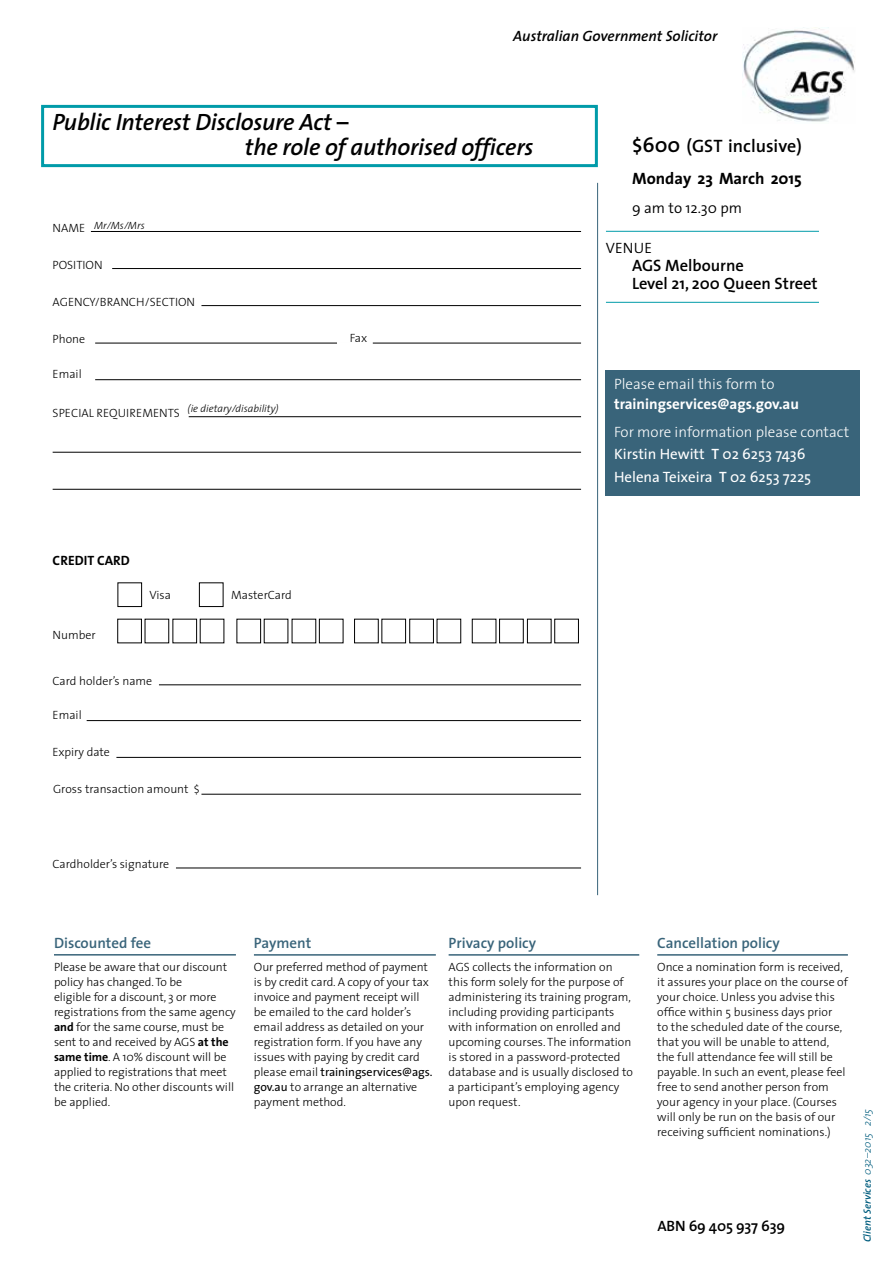
<style>
.page{position:relative;width:893px;height:1263px;background:#fff}
.page>*{position:absolute;margin:0;border:0;box-sizing:border-box;transform-origin:0 0}
.t1{font:italic 600 23.7px/25.2px "The Sans";letter-spacing:-.01em;color:#000}
.t2{font:600 18px "The Sans";color:#000}
.t3{font:600 16.5px/18px "The Sans";color:#000}
.t4{font:700 16.5px "The Sans";color:#000}
.t5{font:15px/22.5px "The Sans";color:#fff}
.t6{font:600 15px "The Sans";color:#39647a}
.t7{font:italic 600 15px "The Sans";color:#000}
.t8{font:700 15px "The Sans";color:#fff}
.t9{font:300 15px "The Sans";color:#fff}
.t10{font:300 15px "The Sans";color:#000}
.t11{font:600 15px "The Sans";letter-spacing:-.01em;color:#000}
.t12{font:700 13.5px "The Sans";color:#000}
.t13{font:300 12px/15px "The Sans";color:#000}
.t14{font:italic 300 10.5px "The Sans";color:#000}
.t15{font:italic 600 10.5px "The Sans";color:#005d7e}
.s1{font-style:normal;font-size:12px}
.s2{font-size:21px}
.s3{font-weight:300}
.s4{font-weight:600}
.s5{font-weight:700}
.s6{font-weight:400}
</style>
<div class="page">
<hr style="left:91px;top:231px;width:490px;height:1px;background:#000">
<hr style="left:112px;top:268px;width:469px;height:1px;background:#000">
<hr style="left:201px;top:305px;width:380px;height:1px;background:#000">
<hr style="left:95px;top:343px;width:486px;height:1px;background:#000">
<hr style="left:95px;top:379px;width:486px;height:1px;background:#000">
<hr style="left:189px;top:416px;width:392px;height:1px;background:#000">
<hr style="left:53px;top:452px;width:528px;height:1px;background:#000">
<hr style="left:53px;top:489px;width:528px;height:1px;background:#000">
<hr style="left:159px;top:684px;width:422px;height:1px;background:#000">
<hr style="left:87px;top:720px;width:494px;height:1px;background:#000">
<hr style="left:116px;top:757px;width:465px;height:1px;background:#000">
<hr style="left:201px;top:794px;width:380px;height:1px;background:#000">
<hr style="left:176px;top:868px;width:405px;height:1px;background:#000">
<img style="left:743px;top:28px;width:112px;height:94px">
<div style="left:117px;top:619px;width:25px;height:24px;border:1px solid #000"></div>
<div style="left:409px;top:619px;width:25px;height:24px;border:1px solid #000"></div>
<div style="left:554px;top:619px;width:25px;height:24px;border:1px solid #000"></div>
<div style="left:605px;top:370px;width:255px;height:125px;background:#39647a"></div>
<div style="left:337px;top:342px;width:35px;height:15px;background:#fff"></div>
<hr style="left:597px;top:183px;width:1px;height:712px;background:#39647a">
<div style="left:41px;top:105px;width:557px;height:62px;border:3px solid #009ba9"></div>
<div style="left:118px;top:583px;width:24px;height:24px;border:1px solid #000"></div>
<div style="left:199px;top:583px;width:24px;height:24px;border:1px solid #000"></div>
<hr style="left:606px;top:231px;width:213px;height:1px;background:#009ba9">
<hr style="left:606px;top:302px;width:213px;height:1px;background:#009ba9">
<hr style="left:54px;top:954px;width:182px;height:1px;background:#39647a">
<hr style="left:254px;top:954px;width:182px;height:2px;background:#39647a">
<hr style="left:449px;top:954px;width:190px;height:2px;background:#39647a">
<hr style="left:657px;top:954px;width:191px;height:2px;background:#39647a">
<p class="t7" style="left:513px;top:23px;width:206px">Australian Government Solicitor</p>
<h1 class="t1" style="left:245px;top:108px;width:290px;text-indent:-192px">Public Interest Disclosure Act –<br>the role of authorised officers</h1>
<p class="t14" style="left:53px;top:216px;width:94px"><span class="s1">NAME</span> Mr/Ms/Mrs</p>
<p class="t13" style="left:53px;top:257px;width:51px">POSITION</p>
<p class="t13" style="left:53px;top:294px;width:144px">AGENCY/BRANCH/SECTION</p>
<p class="t13" style="left:53px;top:331px;width:34px">Phone</p>
<p class="t13" style="left:350px;top:330px;width:19px">Fax</p>
<p class="t13" style="left:53px;top:366px;width:31px">Email</p>
<p class="t13" style="left:53px;top:405px;width:11px">Specia</p>
<p class="t13" style="left:89px;top:405px;width:40px">l re quirements</p>
<p class="t14" style="left:188px;top:399px;width:93px">(ie dietary/disability)</p>
<h2 class="t2" style="left:632px;top:131px;width:171px"><span class="s2">$600</span> (GST inclusive)</h2>
<h3 class="t4" style="left:632px;top:165px;width:171px">Monday 23 March 2015</h3>
<p class="t10" style="left:632px;top:195px;width:111px">9 am to 12.30 pm</p>
<p class="t10" style="left:606px;top:236px;width:47px">VENUE</p>
<h3 class="t3" style="left:632px;top:256px;width:187px">AGS Melbourne<br>Level 21, 200 Queen Street</h3>
<p class="t9" style="left:614px;top:372px;width:162px">Please email this form to</p>
<p class="t8" style="left:614px;top:391px;width:187px">trainingservices@ags.gov.au</p>
<p class="t5" style="left:614px;top:420px;width:237px"><span class="s3">For more information please contact<br></span>Kirstin Hewitt <span class="s4">T</span> 02 6253 7436<br>Helena Teixeira <span class="s4">T</span> 02 6253 7225</p>
<p class="t12" style="left:53px;top:549px;width:79px">CREDIT CARD</p>
<p class="t13" style="left:149px;top:587px;width:23px">Visa</p>
<p class="t13" style="left:231px;top:587px;width:62px">MasterCard</p>
<p class="t13" style="left:53px;top:627px;width:45px">Number</p>
<p class="t13" style="left:53px;top:673px;width:101px">Card holder’s name</p>
<p class="t13" style="left:53px;top:707px;width:31px">Email</p>
<p class="t13" style="left:53px;top:744px;width:59px">Expiry date</p>
<p class="t13" style="left:53px;top:781px;width:148px">Gross transaction amount $</p>
<p class="t13" style="left:53px;top:856px;width:118px">Cardholder’s signature</p>
<p class="t6" style="left:54px;top:930px;width:99px">Discounted fee</p>
<p class="t13" style="left:54px;top:959px;width:183px">Please be aware that our discount policy has changed. To be<br>eligible for a discount, 3 or more registrations from the same agency <span class="s5">and</span> for the same course, must be sent to and received by AGS <span class="s5">at the same time</span>. A 10% discount will be applied to registrations that meet the criteria. No other discounts will be applied.</p>
<p class="t6" style="left:254px;top:930px;width:59px">Payment</p>
<p class="t13" style="left:254px;top:959px;width:180px">Our preferred method of payment is by credit card. A copy of your tax invoice and payment receipt will be emailed to the card holder’s email address as detailed on your registration form. If you have any issues with paying by credit card please email <span class="s6">trainingservices@ags. gov.au</span> to arrange an alternative payment method.</p>
<p class="t6" style="left:449px;top:930px;width:89px">Privacy policy</p>
<p class="t13" style="left:449px;top:959px;width:186px">AGS collects the information on this form solely for the purpose of administering its training program, including providing participants with information on enrolled and upcoming courses. The information is stored in a password-protected database and is usually disclosed to a participant’s employing agency upon request.</p>
<p class="t6" style="left:657px;top:930px;width:124px">Cancellation policy</p>
<p class="t13" style="left:657px;top:959px;width:192px">Once a nomination form is received, it assures your place on the course of your choice. U nless you advise this office within 5 business days prior<br>to the scheduled date of the course, that you will be unable to attend, the full attendance fee will still be payable. In such an event, please feel free to send another person from your agency in your place. (Courses will only be run on the basis of our receiving sufficient nominations.)</p>
<p class="t11" style="left:657px;top:1213px;width:129px">ABN 69 405 937 639</p>
<p class="t15" style="left:859px;top:1242px;width:135px;rotate:-90deg">Client Services <span class="s3">032–2015 2/15</span></p>
</div>
